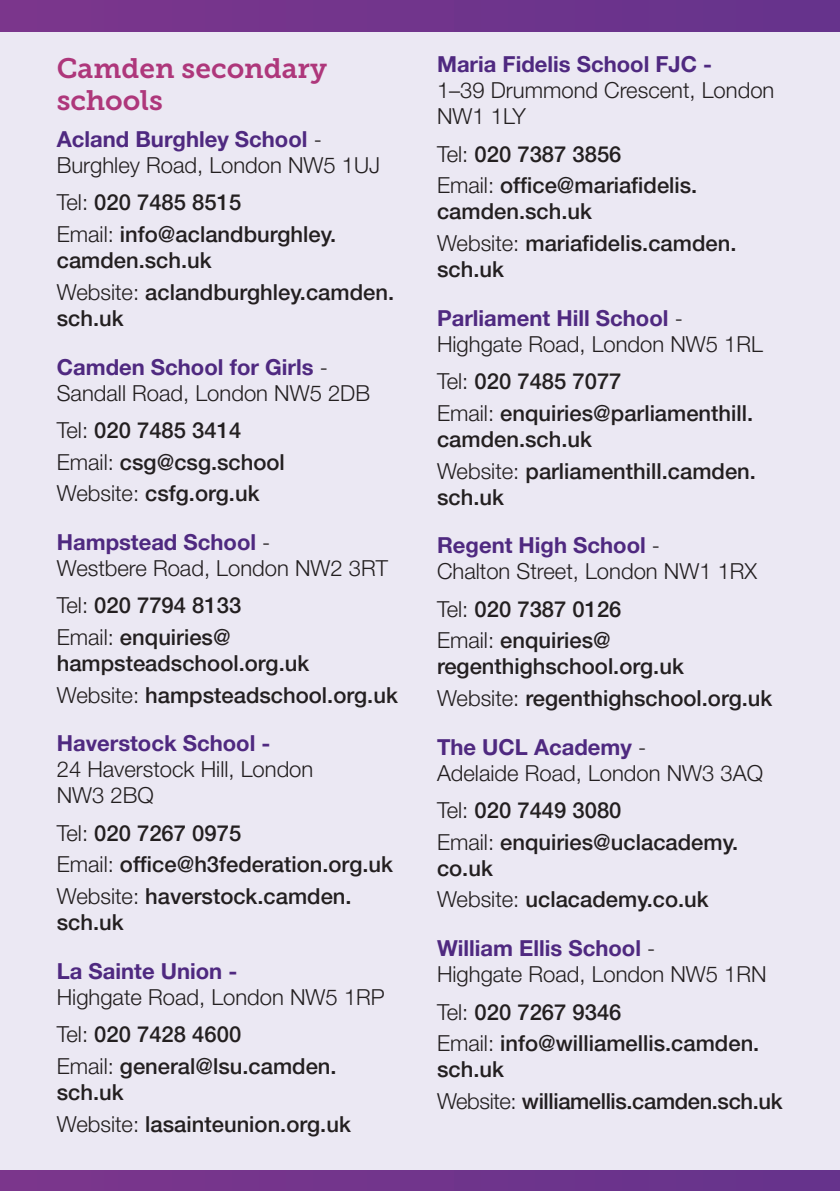
<style>
.page{position:relative;width:840px;height:1191px;background:#fff}
.page>*{position:absolute;margin:0;border:0;box-sizing:border-box;transform-origin:0 0}
.t1{font:28px/32px "Museo Slab 700";color:#ae377b}
.t2{font:500 22px/26px "Helvetica Neue LT Pro";color:#231f20}
.t3{font:300 22px/26px "Helvetica Neue LT Pro";color:#231f20}
.t4{font:500 22px "Helvetica Neue LT Pro";letter-spacing:-.02em;color:#231f20}
.s1{font-weight:700;color:#4f2980}
.s2{font-weight:300}
</style>
<div class="page">
<div style="left:0;top:0;width:839px;height:1191px;background:#ebe8f3"></div>
<div style="left:0;top:1170px;width:839px;height:21px;background:#71348c"></div>
<div style="left:0;top:0;width:839px;height:31px;background:#71348c"></div>
<p class="t1" style="left:57px;top:52px;width:272px">Camden secondary schools</p>
<p class="t3" style="left:57px;top:126px;width:325px"><span class="s1">Acland Burghley School</span> -<br>Burghley Road, London NW5 1UJ</p>
<p class="t2" style="left:57px;top:189px;width:186px"><span class="s2">Tel:</span> 020 7485 8515</p>
<p class="t2" style="left:57px;top:221px;width:281px"><span class="s2">Email:</span> info@aclandburghley. camden.sch.uk</p>
<p class="t2" style="left:57px;top:279px;width:339px"><span class="s2">Website:</span> aclandburghley.camden. sch.uk</p>
<p class="t3" style="left:57px;top:353px;width:314px"><span class="s1">Camden School for Girls</span> -<br>Sandall Road, London NW5 2DB</p>
<p class="t2" style="left:57px;top:417px;width:186px"><span class="s2">Tel:</span> 020 7485 3414</p>
<p class="t2" style="left:57px;top:448px;width:229px"><span class="s2">Email:</span> csg@csg.school</p>
<p class="t2" style="left:57px;top:480px;width:204px"><span class="s2">Website:</span> csfg.org.uk</p>
<p class="t3" style="left:57px;top:528px;width:333px"><span class="s1">Hampstead School</span> -<br>Westbere Road, London NW2 3RT</p>
<p class="t2" style="left:57px;top:592px;width:186px"><span class="s2">Tel:</span> 020 7794 8133</p>
<p class="t2" style="left:57px;top:624px;width:254px"><span class="s2">Email:</span> enquiries@ hampsteadschool.org.uk</p>
<p class="t2" style="left:57px;top:681px;width:342px"><span class="s2">Website:</span> hampsteadschool.org.uk</p>
<p class="t3" style="left:57px;top:730px;width:258px"><span class="s1">Haverstock School -<br></span>24 Haverstock Hill, London<br>NW3 2BQ</p>
<p class="t2" style="left:57px;top:819px;width:186px"><span class="s2">Tel:</span> 020 7267 0975</p>
<p class="t2" style="left:57px;top:851px;width:337px"><span class="s2">Email:</span> office@h3federation.org.uk</p>
<p class="t2" style="left:57px;top:883px;width:296px"><span class="s2">Website:</span> haverstock.camden. sch.uk</p>
<p class="t3" style="left:57px;top:957px;width:329px"><span class="s1">La Sainte Union -<br></span>Highgate Road, London NW5 1RP</p>
<p class="t2" style="left:57px;top:1021px;width:186px"><span class="s2">Tel:</span> 020 7428 4600</p>
<p class="t2" style="left:57px;top:1052px;width:281px"><span class="s2">Email:</span> general@lsu.camden. sch.uk</p>
<p class="t2" style="left:57px;top:1110px;width:295px"><span class="s2">Website:</span> lasainteunion.org.uk</p>
<p class="t3" style="left:437px;top:51px;width:339px"><span class="s1">Maria Fidelis School FJC -<br></span>1–39 Drummond Crescent, London<br>NW1 1LY</p>
<p class="t2" style="left:437px;top:141px;width:186px"><span class="s2">Tel:</span> 020 7387 3856</p>
<p class="t2" style="left:437px;top:172px;width:262px"><span class="s2">Email:</span> office@mariafidelis. camden.sch.uk</p>
<p class="t2" style="left:437px;top:230px;width:301px"><span class="s2">Website:</span> mariafidelis.camden. sch.uk</p>
<p class="t3" style="left:437px;top:304px;width:327px"><span class="s1">Parliament Hill School</span> -<br>Highgate Road, London NW5 1RL</p>
<p class="t2" style="left:437px;top:368px;width:186px"><span class="s2">Tel:</span> 020 7485 7077</p>
<p class="t2" style="left:437px;top:400px;width:317px"><span class="s2">Email:</span> enquiries@parliamenthill. camden.sch.uk</p>
<p class="t2" style="left:437px;top:457px;width:320px"><span class="s2">Website:</span> parliamenthill.camden. sch.uk</p>
<p class="t3" style="left:437px;top:532px;width:321px"><span class="s1">Regent High School</span> -<br>Chalton Street, London NW1 1RX</p>
<p class="t2" style="left:437px;top:595px;width:186px"><span class="s2">Tel:</span> 020 7387 0126</p>
<p class="t2" style="left:437px;top:627px;width:248px"><span class="s2">Email:</span> enquiries@ regenthighschool.org.uk</p>
<p class="t2" style="left:437px;top:685px;width:337px"><span class="s2">Website:</span> regenthighschool.org.uk</p>
<p class="t3" style="left:437px;top:733px;width:327px"><span class="s1">The UCL Academy</span> -<br>Adelaide Road, London NW3 3AQ</p>
<p class="t2" style="left:437px;top:797px;width:186px"><span class="s2">Tel:</span> 020 7449 3080</p>
<p class="t2" style="left:437px;top:828px;width:302px"><span class="s2">Email:</span> enquiries@uclacademy. co.uk</p>
<p class="t2" style="left:437px;top:886px;width:273px"><span class="s2">Website:</span> uclacademy.co.uk</p>
<p class="t3" style="left:437px;top:935px;width:331px"><span class="s1">William Ellis School</span> -<br>Highgate Road, London NW5 1RN</p>
<p class="t2" style="left:437px;top:998px;width:186px"><span class="s2">Tel:</span> 020 7267 9346</p>
<p class="t2" style="left:437px;top:1030px;width:324px"><span class="s2">Email:</span> info@williamellis.camden. sch.uk</p>
<p class="t4" style="left:437px;top:1087px;width:347px"><span class="s2">Website:</span> williamellis.camden.sch.uk</p>
</div>
